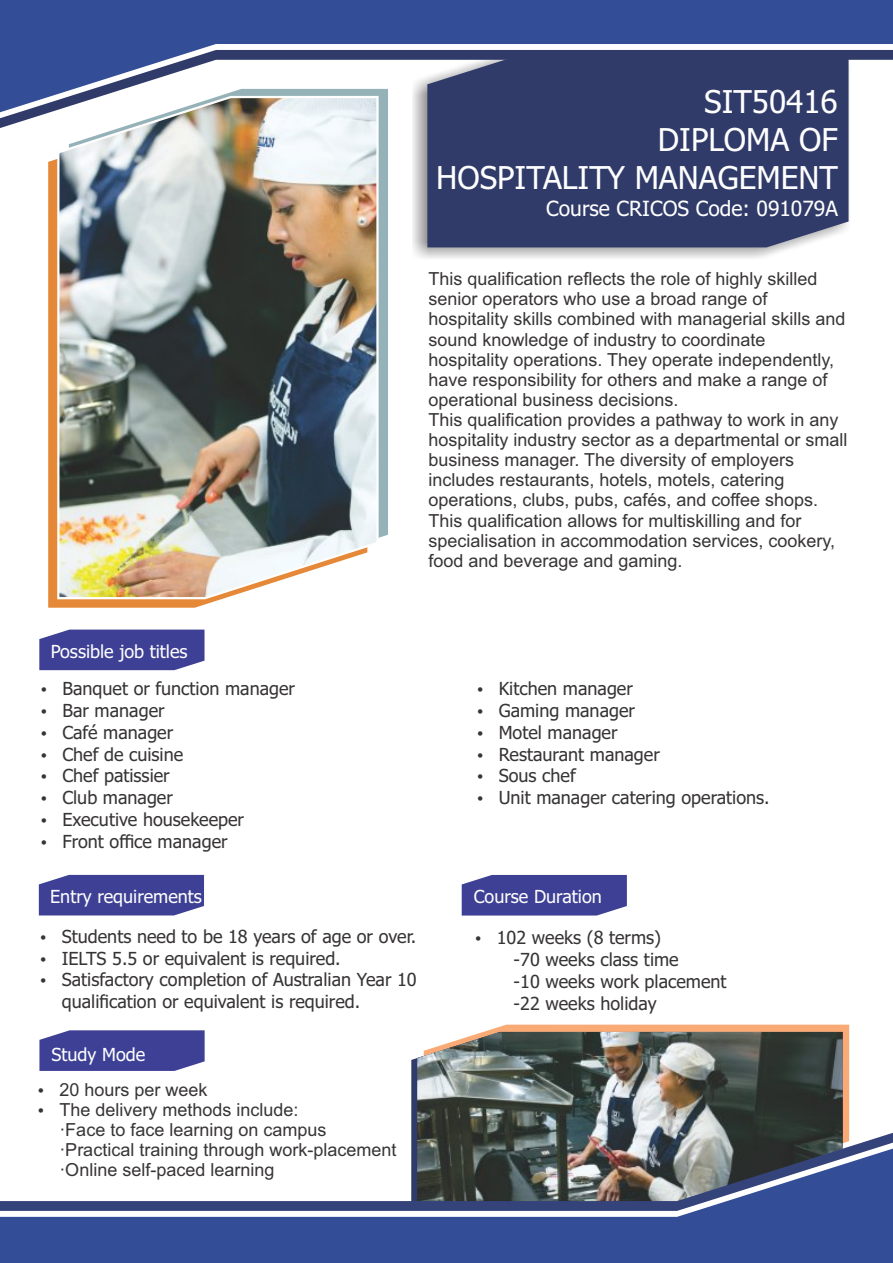
<style>
.page{position:relative;width:893px;height:1263px;background:#fff}
.page>*{position:absolute;margin:0;border:0;box-sizing:border-box;transform-origin:0 0}
.t1{font:31.5px/38px "Tahoma";color:#fefefe;text-align:right}
.t2{font:21px "Tahoma";color:#fefefe}
.t3{font:18px/20.1px "Arial";color:#373435}
.t4{font:18px/21.8px "Tahoma";color:#373435}
.t5{font:18px "Tahoma";color:#fefefe}
</style>
<div class="page">
<svg style="left:483px;top:1025px;width:366px;height:108px;background:#f6aa78"></svg>
<img style="left:417px;top:1032px;width:426px;height:101px">
<img style="left:411px;top:1133px;width:482px;height:15px">
<svg style="left:0;top:1148px;width:893px;height:115px;fill:#334e96"></svg>
<img style="left:412px;top:128px;width:437px;height:130px">
<div style="left:427px;top:128px;width:421px;height:119px;background:#303b69"></div>
<svg style="left:0;top:112px;width:849px;height:16px;background:#49527a"></svg>
<svg style="left:0;top:0;width:893px;height:112px;fill:#334e96"></svg>
<svg style="left:48px;top:107px;width:171px;height:501px;background:#e6954e"></svg>
<svg style="left:69px;top:89px;width:319px;height:449px;background:#a1b9c0"></svg>
<img style="left:56px;top:95px;width:324px;height:505px">
<div style="left:39px;top:630px;width:166px;height:40px;background:#3e4095"></div>
<svg style="left:39px;top:1030px;width:166px;height:41px;background:#484a9a"></svg>
<div style="left:462px;top:875px;width:165px;height:40px;background:#3e4095"></div>
<div style="left:39px;top:875px;width:165px;height:40px;background:#3e4095"></div>
<h1 class="t1" style="left:436px;top:85px;width:403px">SIT50416<br>DIPLOMA OF<br>HOSPITALITY MANAGEMENT</h1>
<p class="t2" style="left:546px;top:200px;width:293px">Course CRICOS Code: 091079A</p>
<p class="t3" style="left:428px;top:271px;width:419px">This qualification reflects the role of highly skilled senior operators who use a broad range of hospitality skills combined with managerial skills and sound knowledge of industry to coordinate hospitality operations. They operate independently, have responsibility for others and make a range of operational business decisions.</p>
<p class="t5" style="left:51px;top:644px;width:138px">Possible job titles</p>
<p class="t4" style="left:62px;top:679px;width:234px">Banquet or function manager</p>
<p class="t4" style="left:62px;top:723px;width:112px">Café manager</p>
<p class="t4" style="left:62px;top:766px;width:183px">Chef patissier<br>Club manager<br>Executive housekeeper<br>Front office manager</p>
<p class="t4" style="left:62px;top:701px;width:104px">Bar manager</p>
<p class="t4" style="left:62px;top:745px;width:122px">Chef de cuisine</p>
<p class="t3" style="left:428px;top:411px;width:421px">This qualification provides a pathway to work in any hospitality industry sector as a departmental or small business manager. The diversity of employers includes restaurants, hotels, motels, catering operations, clubs, pubs, cafés, and coffee shops.<br>This qualification allows for multiskilling and for specialisation in accommodation services, cookery, food and beverage and gaming.</p>
<p class="t4" style="left:499px;top:679px;width:138px;text-align:justify">Kitchen manager Gaming manager Motel manager</p>
<p class="t4" style="left:499px;top:766px;width:79px">Sous chef</p>
<p class="t4" style="left:499px;top:745px;width:163px">Restaurant manager</p>
<p class="t4" style="left:499px;top:788px;width:272px">Unit manager catering operations.</p>
<p class="t5" style="left:50px;top:890px;width:153px">Entry requirements</p>
<p class="t5" style="left:474px;top:889px;width:130px">Course Duration</p>
<p class="t4" style="left:62px;top:927px;width:356px">Students need to be 18 years of age or over.<br>IELTS 5.5 or equivalent is required.<br>Satisfactory completion of Australian Year 10 qualification or equivalent is required.</p>
<p class="t4" style="left:514px;top:928px;width:214px;text-indent:-17px">102 weeks (8 terms)<br>-70 weeks class time<br>-10 weeks work placement -22 weeks holiday</p>
<p class="t5" style="left:51px;top:1047px;width:95px">Study Mode</p>
<p class="t3" style="left:59px;top:1081px;width:339px">20 hours per week<br>The delivery methods include:<br>· Face to face learning on campus<br>· Practical training through work-placement · Online self-paced learning</p>
</div>
